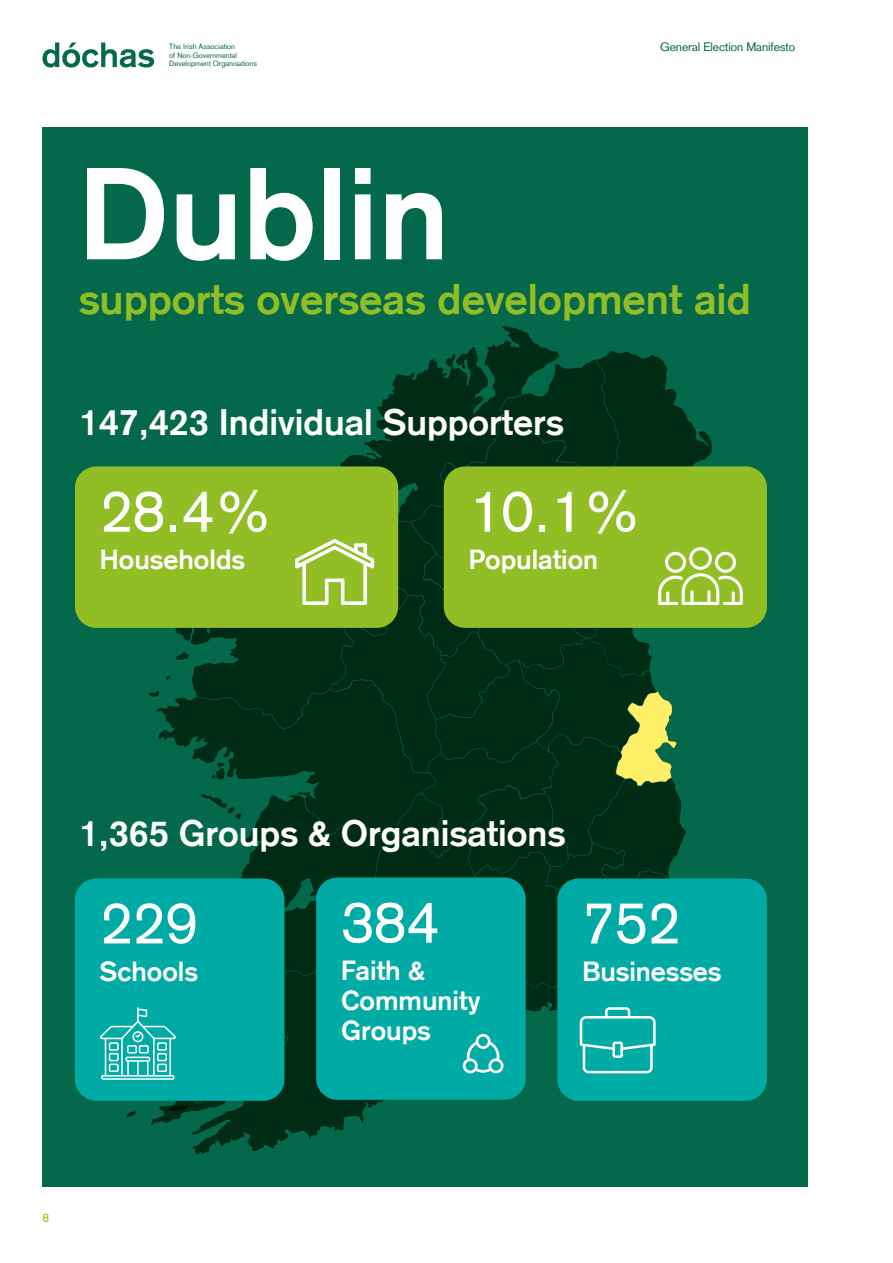
<style>
.page{position:relative;width:893px;height:1263px;background:#fff}
.page>*{position:absolute;margin:0;border:0;box-sizing:border-box;transform-origin:0 0}
.t1{font:700 128.25px "Basic Commercial LT";color:#fff}
.t2{font:58.65px "Basic Commercial LT Com";color:#fff}
.t3{font:700 42px "Basic Commercial LT";color:#92be25}
.t4{font:700 36px "Basic Commercial LT";color:#fff}
.t5{font:700 27px/30px "Basic Commercial LT";color:#fff}
.t6{font:12px "Basic Commercial LT Com";letter-spacing:-.01em;color:#04694a}
.t7{font:12px "Basic Commercial LT Com";color:#92be25}
.t8{font:7.5px/8.6px "Basic Commercial LT Com";color:#04694a}
</style>
<div class="page">
<svg style="left:43px;top:43px;width:111px;height:25px"></svg>
<div style="left:43px;top:128px;width:765px;height:1059px;background:#04694a"></div>
<svg style="left:151px;top:1117px;width:213px;height:37px"></svg>
<div style="left:75px;top:878px;width:209px;height:223px;background:#00aaa5;border-radius:21px"></div>
<div style="left:557px;top:878px;width:210px;height:223px;background:#00aaa5;border-radius:21px"></div>
<div style="left:75px;top:466px;width:323px;height:162px;background:#92be25;border-radius:21px"></div>
<div style="left:444px;top:466px;width:323px;height:162px;background:#92be25;border-radius:21px"></div>
<svg style="left:99px;top:326px;width:646px;height:791px"></svg>
<p class="t8" style="left:169px;top:42px;width:67px">The Irish Association</p>
<h3 class="t6" style="left:660px;top:40px;width:137px">General Election Manifesto</h3>
<p class="t8" style="left:169px;top:51px;width:89px">of Non-Governmental<br>Development Organisations</p>
<h1 class="t1" style="left:79px;top:138px;width:372px">Dublin</h1>
<h3 class="t3" style="left:79px;top:274px;width:674px">supports overseas development aid</h3>
<h3 class="t4" style="left:79px;top:401px;width:486px">147,423 Individual Supporters</h3>
<h2 class="t2" style="left:100px;top:477px;width:174px">28.4%</h2>
<h2 class="t2" style="left:469px;top:477px;width:174px">10.1%</h2>
<h3 class="t5" style="left:100px;top:544px;width:147px">Households</h3>
<h3 class="t5" style="left:469px;top:544px;width:131px">Population</h3>
<h3 class="t4" style="left:79px;top:812px;width:488px">1,365 Groups &amp; Organisations</h3>
<h2 class="t2" style="left:100px;top:888px;width:99px">229</h2>
<h3 class="t5" style="left:100px;top:956px;width:100px">Schools</h3>
<h2 class="t2" style="left:341px;top:888px;width:99px">384</h2>
<h3 class="t5" style="left:341px;top:955px;width:141px">Faith &amp;<br>Community<br>Groups</h3>
<h2 class="t2" style="left:582px;top:888px;width:99px">752</h2>
<h3 class="t5" style="left:582px;top:956px;width:141px">Businesses</h3>
<h3 class="t7" style="left:43px;top:1210px;width:8px">8</h3>
</div>
